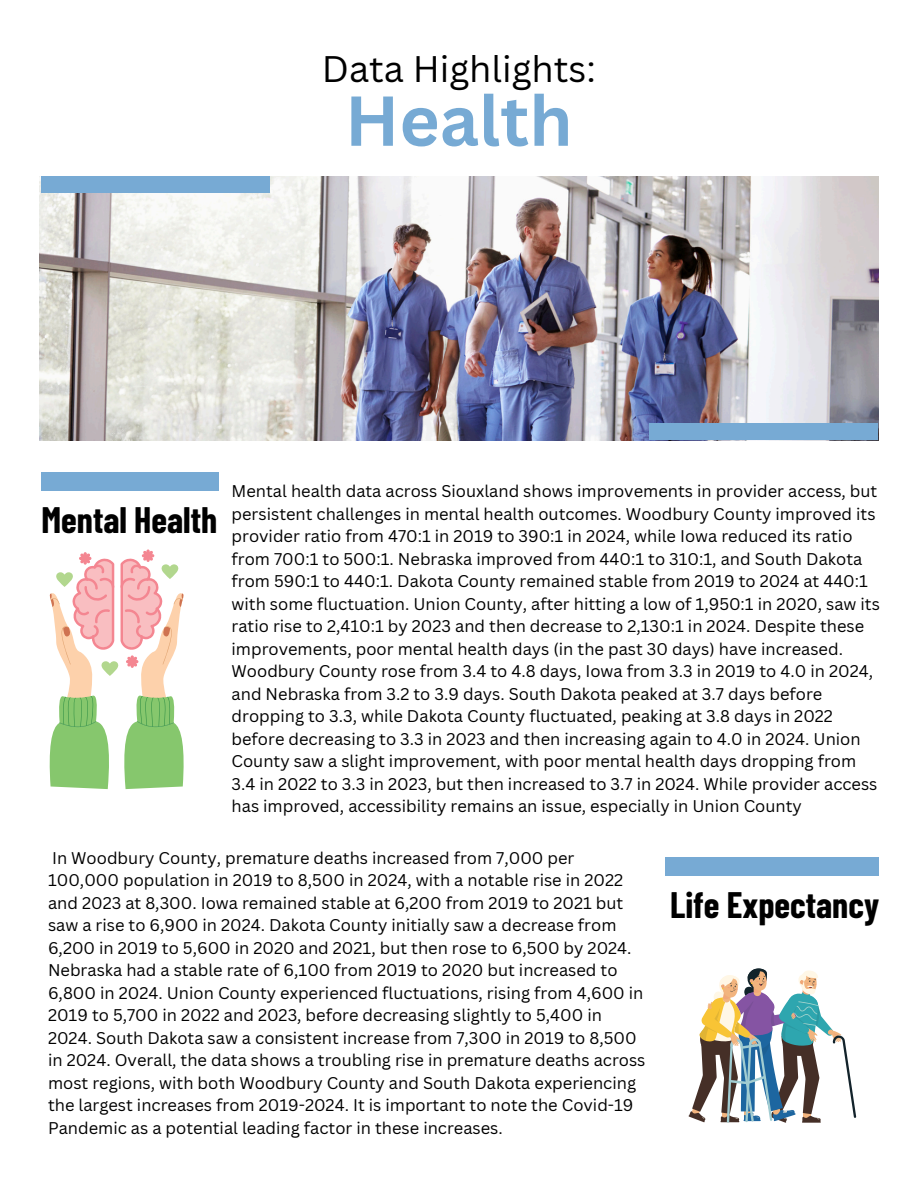
<style>
.page{position:relative;width:918px;height:1188px;background:#fff}
.page>*{position:absolute;margin:0;border:0;box-sizing:border-box;transform-origin:0 0}
.t1{font:700 69px "Canva Sans";color:#77aad4}
.t2{font:700 36px "Barlow Condensed";color:#000}
.t3{font:36px "Canva Sans";color:#000}
.t4{font:16.5px/22.5px "Canva Sans";color:#000}
</style>
<div class="page">
<img style="left:40px;top:176px;width:838px;height:264px">
<div style="left:42px;top:176px;width:228px;height:17px;background:#77aad4"></div>
<div style="left:42px;top:473px;width:177px;height:18px;background:#77aad4"></div>
<svg style="left:49px;top:549px;width:135px;height:240px"></svg>
<svg style="left:689px;top:968px;width:167px;height:155px"></svg>
<div style="left:665px;top:858px;width:214px;height:18px;background:#77aad4"></div>
<div style="left:649px;top:423px;width:229px;height:17px;background:#77aad4"></div>
<p class="t3" style="left:322px;top:44px;width:276px">Data Highlights:</p>
<h1 class="t1" style="left:345px;top:72px;width:229px">Health</h1>
<p class="t4" style="left:232px;top:479px;width:650px">Mental health data across Siouxland shows improvements in provider access, but persistent challenges in mental health outcomes. Woodbury County improved its provider ratio from 470:1 in 2019 to 390:1 in 2024, while Iowa reduced its ratio from 700:1 to 500:1. Nebraska improved from 440:1 to 310:1, and South Dakota from 590:1 to 440:1. Dakota County remained stable from 2019 to 2024 at 440:1 with some fluctuation. Union County, after hitting a low of 1,950:1 in 2020, saw its ratio rise to 2,410:1 by 2023 and then decrease to 2,130:1 in 2024. Despite these improvements, poor mental health days (in the past 30 days) have increased.<br>Woodbury County rose from 3.4 to 4.8 days, Iowa from 3.3 in 2019 to 4.0 in 2024, and Nebraska from 3.2 to 3.9 days. South Dakota peaked at 3.7 days before dropping to 3.3, while Dakota County fluctuated, peaking at 3.8 days in 2022 before decreasing to 3.3 in 2023 and then increasing again to 4.0 in 2024. Union County saw a slight improvement, with poor mental health days dropping from 3.4 in 2022 to 3.3 in 2023, but then increased to 3.7 in 2024. While provider access has improved, accessibility remains an issue, especially in Union County</p>
<p class="t4" style="left:48px;top:846px;width:599px">In Woodbury County, premature deaths increased from 7,000 per 100,000 population in 2019 to 8,500 in 2024, with a notable rise in 2022 and 2023 at 8,300. Iowa remained stable at 6,200 from 2019 to 2021 but saw a rise to 6,900 in 2024. Dakota County initially saw a decrease from 6,200 in 2019 to 5,600 in 2020 and 2021, but then rose to 6,500 by 2024.<br>Nebraska had a stable rate of 6,100 from 2019 to 2020 but increased to 6,800 in 2024. Union County experienced fluctuations, rising from 4,600 in 2019 to 5,700 in 2022 and 2023, before decreasing slightly to 5,400 in 2024. South Dakota saw a consistent increase from 7,300 in 2019 to 8,500 in 2024. Overall, the data shows a troubling rise in premature deaths across most regions, with both Woodbury County and South Dakota experiencing the largest increases from 2019-2024. It is important to note the Covid-19<br>Pandemic as a potential leading factor in these increases.</p>
<p class="t2" style="left:42px;top:497px;width:177px">Mental Health</p>
<h2 class="t2" style="left:670px;top:882px;width:211px">Life Expectancy</h2>
</div>
